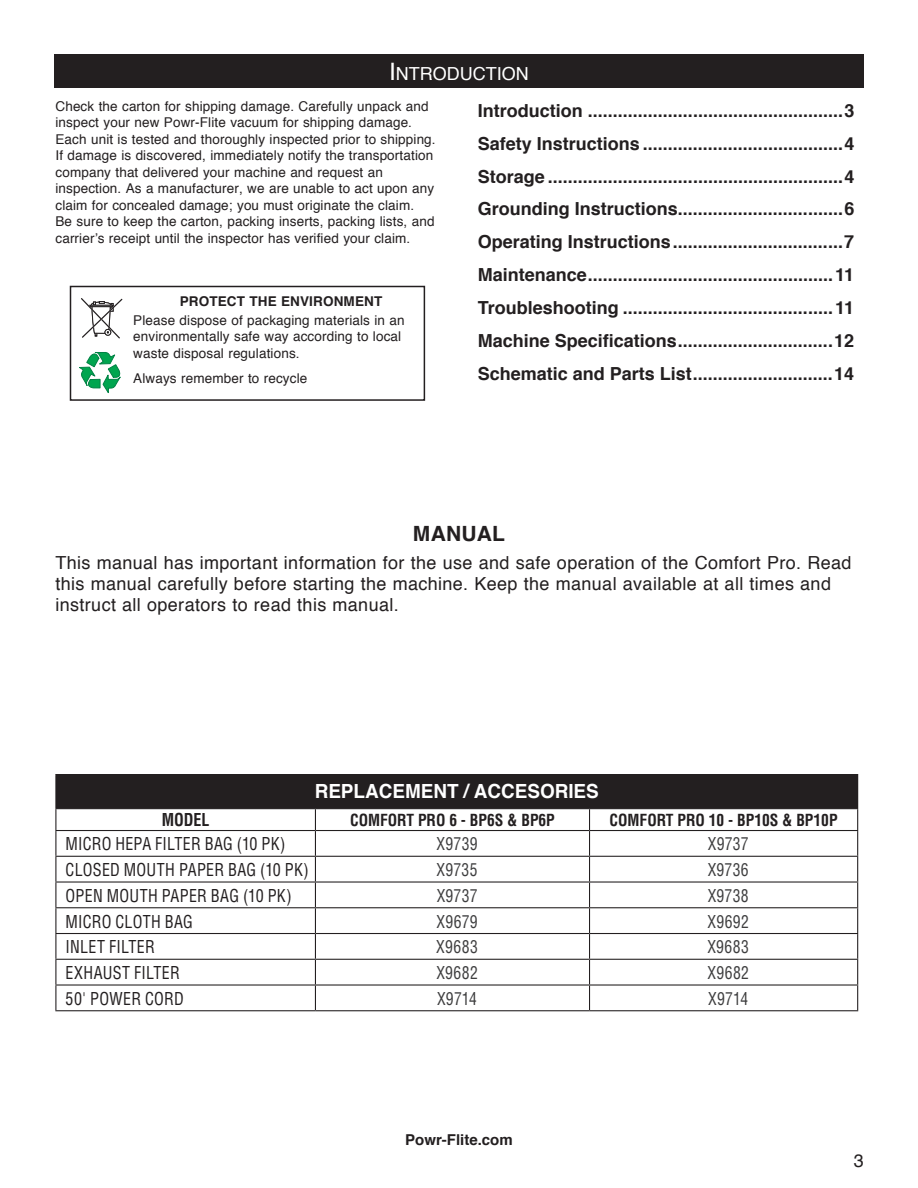
<style>
.page{position:relative;width:918px;height:1188px;background:#fff}
.page>*{position:absolute;margin:0;border:0;box-sizing:border-box;transform-origin:0 0}
.t1{font:700 21px "Helvetica";letter-spacing:.01em;color:#231f20}
.t2{font:700 19.5px "Helvetica";color:#fff}
.t3{font:700 18px/32.8px "Helvetica";color:#231f20;text-align:justify}
.t4{font:18px/21px "Helvetica";letter-spacing:.02em;color:#231f20}
.t5{font:18px "Helvetica";color:#fff}
.t6{font:condensed 17.4px "Helvetica";letter-spacing:.015em;color:#231f20;scale:.92 1}
.t7{font:condensed 17.4px "Helvetica";letter-spacing:.015em;color:#3e3e3f;scale:.9 1}
.t8{font:700 condensed 17.4px "Helvetica";color:#231f20;scale:.92 1}
.t9{font:700 condensed 16.2px "Helvetica";color:#231f20;scale:.95 1}
.t10{font:700 15px "Helvetica";color:#231f20}
.t11{font:13.5px/16.5px "Helvetica";letter-spacing:.01em;color:#231f20}
.t12{font:700 13.5px "Helvetica";letter-spacing:.01em;color:#231f20}
.s1{font-size:24px}
</style>
<div class="page">
<div style="left:54px;top:54px;width:810px;height:34px;background:#231f20"></div>
<svg style="left:81px;top:298px;width:41px;height:41px"></svg>
<svg style="left:79px;top:352px;width:42px;height:41px"></svg>
<div style="left:70px;top:286px;width:355px;height:115px;border:2px solid #231f20"></div>
<div style="left:56px;top:775px;width:802px;height:34px;background:#231f20"></div>
<svg style="left:56px;top:809px;width:801px;height:201px"></svg>
<hr style="left:55px;top:774px;width:260px;height:1px;background:#231f20">
<hr style="left:55px;top:775px;width:1px;height:33px;background:#231f20">
<hr style="left:315px;top:774px;width:275px;height:1px;background:#231f20">
<hr style="left:590px;top:774px;width:268px;height:1px;background:#231f20">
<hr style="left:55px;top:808px;width:260px;height:1px;background:#231f20">
<hr style="left:55px;top:830px;width:260px;height:1px;background:#231f20">
<hr style="left:315px;top:830px;width:275px;height:1px;background:#231f20">
<hr style="left:590px;top:830px;width:268px;height:1px;background:#231f20">
<hr style="left:55px;top:856px;width:260px;height:1px;background:#231f20">
<hr style="left:315px;top:856px;width:275px;height:1px;background:#231f20">
<hr style="left:590px;top:856px;width:268px;height:1px;background:#231f20">
<hr style="left:55px;top:881px;width:260px;height:2px;background:#231f20">
<hr style="left:315px;top:881px;width:275px;height:2px;background:#231f20">
<hr style="left:590px;top:881px;width:268px;height:2px;background:#231f20">
<hr style="left:55px;top:907px;width:260px;height:1px;background:#231f20">
<hr style="left:315px;top:907px;width:275px;height:1px;background:#231f20">
<hr style="left:590px;top:907px;width:268px;height:1px;background:#231f20">
<hr style="left:55px;top:933px;width:260px;height:1px;background:#231f20">
<hr style="left:315px;top:933px;width:275px;height:1px;background:#231f20">
<hr style="left:590px;top:933px;width:268px;height:1px;background:#231f20">
<hr style="left:55px;top:959px;width:260px;height:1px;background:#231f20">
<hr style="left:315px;top:959px;width:275px;height:1px;background:#231f20">
<hr style="left:590px;top:959px;width:268px;height:1px;background:#231f20">
<hr style="left:55px;top:984px;width:260px;height:2px;background:#231f20">
<svg style="left:55px;top:809px;width:1px;height:201px"></svg>
<hr style="left:315px;top:984px;width:275px;height:2px;background:#231f20">
<svg style="left:315px;top:809px;width:1px;height:201px"></svg>
<hr style="left:590px;top:984px;width:268px;height:2px;background:#231f20">
<svg style="left:589px;top:809px;width:1px;height:201px"></svg>
<svg style="left:857px;top:809px;width:1px;height:201px"></svg>
<hr style="left:55px;top:1010px;width:260px;height:1px;background:#231f20">
<hr style="left:315px;top:1010px;width:275px;height:1px;background:#231f20">
<hr style="left:590px;top:1010px;width:268px;height:1px;background:#231f20">
<h3 class="t5" style="left:389px;top:60px;width:141px"><span class="s1">I</span>NTRODUCTION</h3>
<p class="t11" style="left:56px;top:98px;width:382px">Check the carton for shipping damage. Carefully unpack and inspect your new Powr-Flite vacuum for shipping damage.<br>Each unit is tested and thoroughly inspected prior to shipping.<br>If damage is discovered, immediately notify the transportation company that delivered your machine and request an inspection. As a manufacturer, we are unable to act upon any claim for concealed damage; you must originate the claim.<br>Be sure to keep the carton, packing inserts, packing lists, and carrier’s receipt until the inspector has verified your claim.</p>
<p class="t3" style="left:478px;top:94px;width:378px">Introduction ...................................................3<br>Safety Instructions ........................................4<br>Storage ...........................................................4<br>Grounding Instructions.................................6<br>Operating Instructions..................................7<br>Maintenance.................................................11<br>Troubleshooting ..........................................11<br>Machine Specifications...............................12<br>Schematic and Parts List............................14</p>
<p class="t12" style="left:180px;top:291px;width:204px">PROTECT THE ENVIRONMENT</p>
<p class="t11" style="left:133px;top:312px;width:273px">Please dispose of packaging materials in an environmentally safe way according to local waste disposal regulations.</p>
<p class="t11" style="left:133px;top:371px;width:176px">Always remember to recycle</p>
<h1 class="t1" style="left:413px;top:517px;width:94px">MANUAL</h1>
<h3 class="t4" style="left:56px;top:553px;width:798px">This manual has important information for the use and safe operation of the Comfort Pro. Read this manual carefully before starting the machine. Keep the manual available at all times and instruct all operators to read this manual.</h3>
<h2 class="t2" style="left:315px;top:775px;width:286px">REPLACEMENT / ACCESORIES</h2>
<p class="t8" style="left:162px;top:809px;width:54px">MODEL</p>
<p class="t9" style="left:350px;top:810px;width:217px">COMFORT PRO 6 - BP6S &amp; BP6P</p>
<p class="t9" style="left:610px;top:810px;width:241px">COMFORT PRO 10 - BP10S &amp; BP10P</p>
<p class="t6" style="left:66px;top:833px;width:241px">MICRO HEPA FILTER BAG (10 PK)</p>
<p class="t7" style="left:437px;top:833px;width:47px">X9739</p>
<p class="t7" style="left:708px;top:833px;width:47px">X9737</p>
<p class="t6" style="left:66px;top:859px;width:266px">CLOSED MOUTH PAPER BAG (10 PK)</p>
<p class="t7" style="left:437px;top:859px;width:47px">X9735</p>
<p class="t7" style="left:708px;top:859px;width:47px">X9736</p>
<p class="t6" style="left:66px;top:885px;width:247px">OPEN MOUTH PAPER BAG (10 PK)</p>
<p class="t7" style="left:437px;top:885px;width:47px">X9737</p>
<p class="t7" style="left:708px;top:885px;width:47px">X9738</p>
<p class="t6" style="left:66px;top:910px;width:140px">MICRO CLOTH BAG</p>
<p class="t7" style="left:437px;top:910px;width:47px">X9679</p>
<p class="t7" style="left:707px;top:910px;width:48px">X9692</p>
<p class="t6" style="left:66px;top:936px;width:98px">INLET FILTER</p>
<p class="t7" style="left:436px;top:936px;width:48px">X9683</p>
<p class="t7" style="left:707px;top:936px;width:48px">X9683</p>
<p class="t6" style="left:66px;top:962px;width:126px">EXHAUST FILTER</p>
<p class="t7" style="left:436px;top:962px;width:48px">X9682</p>
<p class="t7" style="left:707px;top:962px;width:48px">X9682</p>
<p class="t6" style="left:66px;top:988px;width:130px">50' POWER CORD</p>
<p class="t7" style="left:437px;top:988px;width:46px">X9714</p>
<p class="t7" style="left:708px;top:988px;width:46px">X9714</p>
<p class="t10" style="left:405px;top:1128px;width:109px">Powr-Flite.com</p>
<h3 class="t4" style="left:854px;top:1151px;width:12px">3</h3>
</div>
